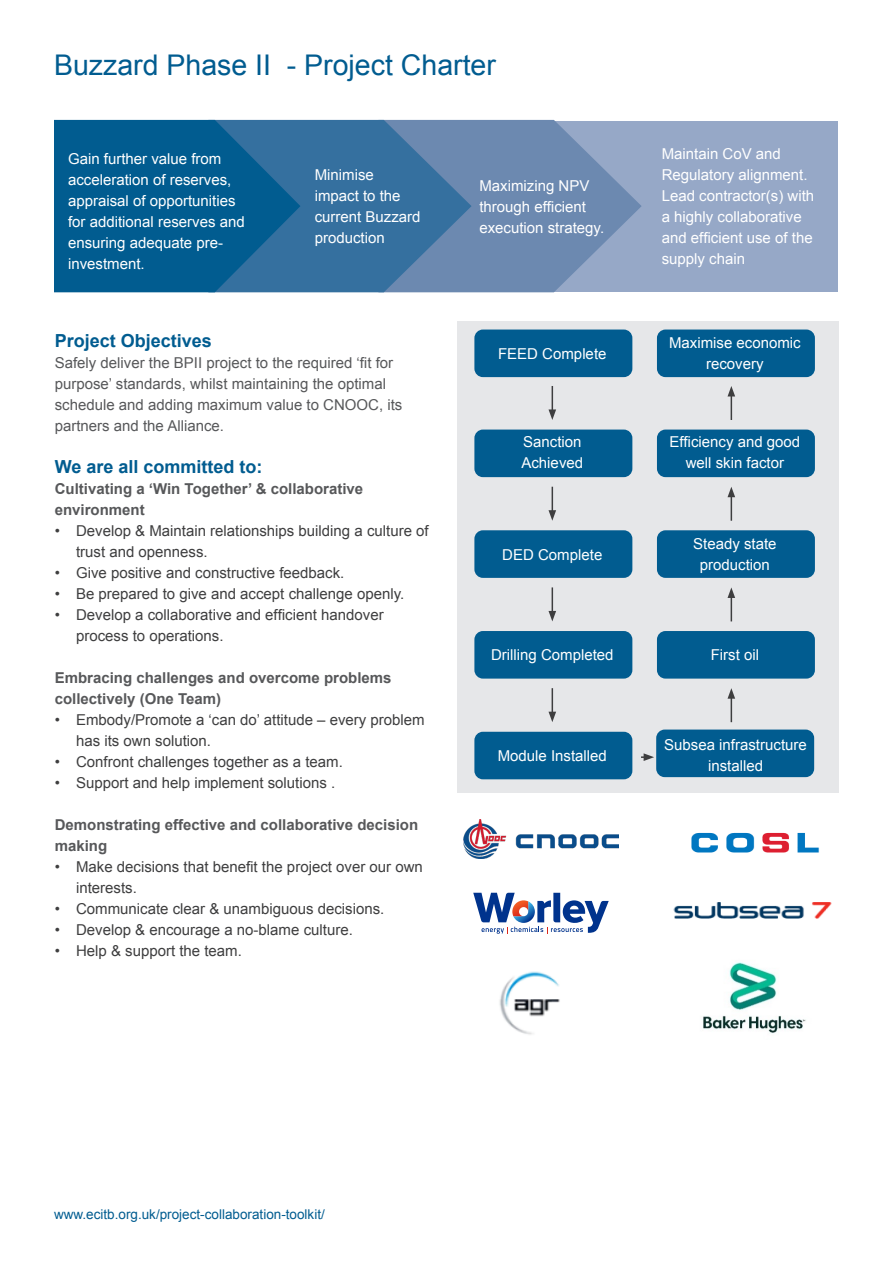
<style>
.page{position:relative;width:893px;height:1263px;background:#fff}
.page>*{position:absolute;margin:0;border:0;box-sizing:border-box;transform-origin:0 0}
.t1{font:28.5px "Arial";color:#015c90}
.Body_text{font:700 18px "Arial";color:#015c90}
.Body_text-2{font:15px/21px "Arial";color:#fff}
.Body_text-3{font:15px/21px "Arial";color:#3e3e3f}
.Body_text-4{font:700 15px/21px "Arial";color:#57585a}
.Body_text-5{font:15px/21px "Arial";color:#57585a}
.t2{font:13.5px "Arial";color:#015c90}
</style>
<div class="page">
<div style="left:457px;top:321px;width:381px;height:472px;background:#e6e7e9"></div>
<div style="left:546px;top:121px;width:292px;height:171px;background:#96a8c7"></div>
<svg style="left:472px;top:120px;width:170px;height:172px;fill:#6c89b0"></svg>
<div style="left:474px;top:330px;width:158px;height:47px;background:#015c90;border-radius:9px"></div>
<div style="left:657px;top:330px;width:158px;height:47px;background:#015c90;border-radius:9px"></div>
<div style="left:474px;top:430px;width:158px;height:47px;background:#015c90;border-radius:9px"></div>
<div style="left:657px;top:430px;width:158px;height:47px;background:#015c90;border-radius:9px"></div>
<div style="left:474px;top:530px;width:158px;height:48px;background:#015c90;border-radius:9px"></div>
<div style="left:657px;top:530px;width:158px;height:48px;background:#015c90;border-radius:9px"></div>
<div style="left:474px;top:631px;width:158px;height:48px;background:#015c90;border-radius:9px"></div>
<div style="left:657px;top:631px;width:158px;height:48px;background:#015c90;border-radius:9px"></div>
<div style="left:474px;top:732px;width:158px;height:47px;background:#015c90;border-radius:9px"></div>
<div style="left:656px;top:729px;width:158px;height:48px;background:#015c90;border-radius:9px"></div>
<svg style="left:300px;top:120px;width:172px;height:172px;background:#4376a3"></svg>
<svg style="left:54px;top:120px;width:246px;height:172px;background:#095f92"></svg>
<svg style="left:548px;top:386px;width:8px;height:34px"></svg>
<svg style="left:727px;top:386px;width:8px;height:34px"></svg>
<svg style="left:548px;top:487px;width:8px;height:34px"></svg>
<svg style="left:727px;top:487px;width:8px;height:34px"></svg>
<svg style="left:548px;top:587px;width:8px;height:34px"></svg>
<svg style="left:727px;top:587px;width:8px;height:34px"></svg>
<svg style="left:548px;top:688px;width:8px;height:34px"></svg>
<svg style="left:727px;top:688px;width:8px;height:34px"></svg>
<svg style="left:641px;top:753px;width:13px;height:8px"></svg>
<img style="left:673px;top:902px;width:159px;height:17px">
<img style="left:463px;top:819px;width:155px;height:40px">
<svg style="left:473px;top:893px;width:136px;height:41px"></svg>
<img style="left:691px;top:832px;width:129px;height:21px">
<img style="left:702px;top:962px;width:104px;height:72px">
<img style="left:499px;top:971px;width:61px;height:64px">
<p class="t1" style="left:54px;top:46px;width:443px">Buzzard Phase II - Project Charter</p>
<p class="Body_text-2" style="left:68px;top:148px;width:178px">Gain further value from acceleration of reserves, appraisal of opportunities for additional reserves and ensuring adequate pre&shy;investment.</p>
<p class="Body_text-2" style="left:315px;top:164px;width:107px">Minimise impact to the current Buzzard production</p>
<p class="Body_text-2" style="left:479px;top:175px;width:126px">Maximizing NPV through efficient execution strategy.</p>
<p class="Body_text-2" style="left:662px;top:143px;width:147px">Maintain CoV and<br>Regulatory alignment.</p>
<p class="Body_text-2" style="left:662px;top:185px;width:154px">Lead contractor(s) with a highly collaborative and efficient use of the supply chain</p>
<p class="Body_text" style="left:55px;top:329px;width:159px">Project Objectives</p>
<p class="Body_text-5" style="left:55px;top:352px;width:349px">Safely deliver the BPII project to the required ‘fit for purpose’ standards, whilst maintaining the optimal schedule and adding maximum value to CNOOC, its partners and the Alliance.</p>
<p class="Body_text" style="left:55px;top:455px;width:209px">We are all committed to:</p>
<p class="Body_text-4" style="left:55px;top:479px;width:310px">Cultivating a ‘Win Together’ &amp; collaborative environment</p>
<p class="Body_text-3" style="left:76px;top:520px;width:354px;text-indent:-21px">• Develop &amp; Maintain relationships building a culture of trust and openness.</p>
<p class="Body_text-3" style="left:55px;top:562px;width:291px">• Give positive and constructive feedback.</p>
<p class="Body_text-3" style="left:55px;top:583px;width:351px">• Be prepared to give and accept challenge openly.</p>
<p class="Body_text-3" style="left:76px;top:604px;width:309px;text-indent:-21px">• Develop a collaborative and efficient handover process to operations.</p>
<p class="Body_text-4" style="left:55px;top:668px;width:338px">Embracing challenges and overcome problems collectively (One Team)</p>
<p class="Body_text-3" style="left:76px;top:709px;width:350px;text-indent:-21px">• Embody/Promote a ‘can do’ attitude – every problem has its own solution.</p>
<p class="Body_text-3" style="left:55px;top:751px;width:290px">• Confront challenges together as a team.</p>
<p class="Body_text-3" style="left:55px;top:772px;width:282px">• Support and help implement solutions .</p>
<p class="Body_text-4" style="left:55px;top:815px;width:365px">Demonstrating effective and collaborative decision making</p>
<p class="Body_text-3" style="left:76px;top:856px;width:348px;text-indent:-21px">• Make decisions that benefit the project over our own interests.</p>
<p class="Body_text-3" style="left:55px;top:898px;width:331px">• Communicate clear &amp; unambiguous decisions.</p>
<p class="Body_text-3" style="left:55px;top:919px;width:300px">• Develop &amp; encourage a no-blame culture.</p>
<p class="Body_text-3" style="left:55px;top:940px;width:189px">• Help &amp; support the team.</p>
<p class="Body_text-2" style="left:498px;top:343px;width:110px">FEED Complete</p>
<p class="Body_text-2" style="left:669px;top:333px;width:133px;text-align:center">Maximise economic recovery</p>
<p class="Body_text-2" style="left:523px;top:432px;width:60px">Sanction</p>
<p class="Body_text-2" style="left:521px;top:453px;width:63px">Achieved</p>
<p class="Body_text-2" style="left:669px;top:432px;width:132px;text-align:center">Efficiency and good well skin factor</p>
<p class="Body_text-2" style="left:502px;top:544px;width:102px">DED Complete</p>
<p class="Body_text-2" style="left:693px;top:533px;width:85px;text-align:center">Steady state production</p>
<p class="Body_text-2" style="left:491px;top:645px;width:124px">Drilling Completed</p>
<p class="Body_text-2" style="left:711px;top:645px;width:50px">First oil</p>
<p class="Body_text-2" style="left:498px;top:745px;width:111px">Module Installed</p>
<p class="Body_text-2" style="left:664px;top:734px;width:144px;text-align:center">Subsea infrastructure installed</p>
<p class="t2" style="left:54px;top:1205px;width:272px">www.ecitb.org.uk/project-collaboration-toolkit/</p>
</div>
